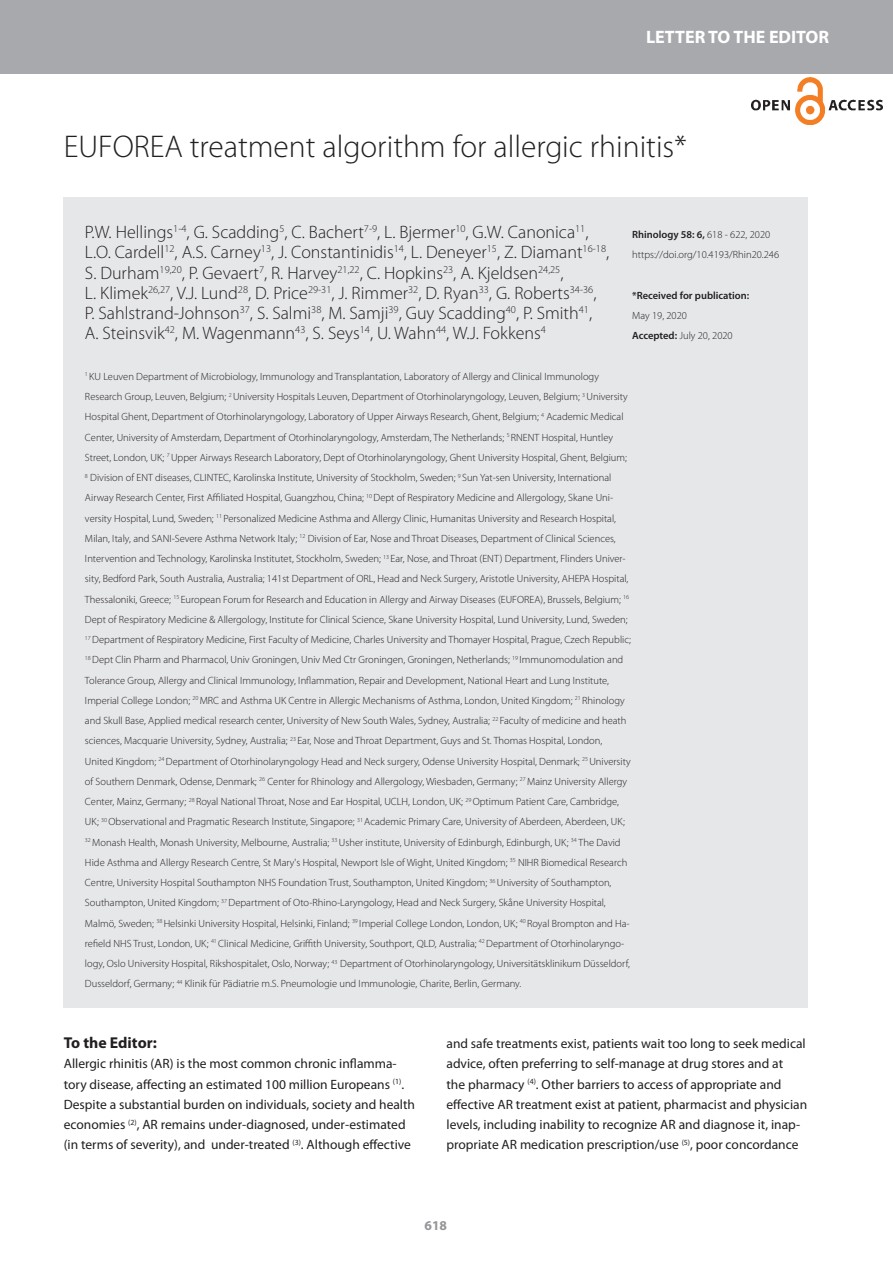
<style>
.page{position:relative;width:893px;height:1263px;background:#fff}
.page>*{position:absolute;margin:0;border:0;box-sizing:border-box;transform-origin:0 0}
.t1{font:300 31.5px "Myriad Pro";color:#231f20}
.noten{font:300 18px "Myriad Pro";color:#231f20}
.Original_Contributio{font:700 18px "Myriad Pro";color:#fff}
.Kopje{font:700 15.75px "Myriad Pro";color:#231f20}
.Kopje-2{font:13.5px/20.2px "Myriad Pro";color:#231f20}
.Paginering{font:700 13.5px "Myriad Pro";color:#939598}
.noten-2{font:300 10.5px/20.2px "Myriad Pro";color:#231f20}
.noten-3{font:600 10.5px "Myriad Pro";color:#231f20}
.s1{font-weight:300}
.s2{font-weight:600}
</style>
<div class="page">
<div style="left:0;top:0;width:893px;height:74px;background:#a8a9ad"></div>
<div style="left:64px;top:198px;width:744px;height:810px;background:#e6e7e9"></div>
<img style="left:752px;top:78px;width:130px;height:47px">
<p class="Original_Contributio" style="left:646px;top:27px;width:185px">LETTER TO THE EDITOR</p>
<p class="t1" style="left:64px;top:129px;width:624px">EUFOREA treatment algorithm for allergic rhinitis*</p>
<p class="noten" style="left:85px;top:222px;width:505px">P.W. Hellings<sup>1-4</sup>, G. Scadding<sup>5</sup>, C. Bachert<sup>7-9</sup>, L. Bjermer<sup>10</sup>, G.W. Canonica<sup>11</sup>,</p>
<p class="noten" style="left:85px;top:242px;width:526px">L.O. Cardell<sup>12</sup>, A.S. Carney<sup>13</sup>, J. Constantinidis<sup>14</sup>, L. Deneyer<sup>15</sup>, Z. Diamant<sup>16-18</sup>,</p>
<p class="noten" style="left:85px;top:263px;width:480px">S. Durham<sup>19,20</sup>, P. Gevaert<sup>7</sup>, R. Harvey<sup>21,22</sup>, C. Hopkins<sup>23</sup>, A. Kjeldsen<sup>24,25</sup>,</p>
<p class="noten" style="left:85px;top:283px;width:513px">L. Klimek<sup>26,27</sup>, V.J. Lund<sup>28</sup>, D. Price<sup>29-31</sup>, J. Rimmer<sup>32</sup>, D. Ryan<sup>33</sup>, G. Roberts<sup>34-36</sup>,</p>
<p class="noten" style="left:85px;top:303px;width:509px">P. Sahlstrand-Johnson<sup>37</sup>, S. Salmi<sup>38</sup>, M. Samji<sup>39</sup>, Guy Scadding<sup>40</sup>, P. Smith<sup>41</sup>,</p>
<p class="noten" style="left:85px;top:323px;width:463px">A. Steinsvik<sup>42</sup>, M. Wagenmann<sup>43</sup>, S. Seys<sup>14</sup>, U. Wahn<sup>44</sup>, W.J. Fokkens<sup>4</sup></p>
<p class="noten-2" style="left:85px;top:366px;width:547px"><sup>1</sup> KU Leuven Department of Microbiology, Immunology and Transplantation, Laboratory of Allergy and Clinical Immunology Research Group, Leuven, Belgium; <sup>2</sup> University Hospitals Leuven, Department of Otorhinolaryngology, Leuven, Belgium; <sup>3</sup> University Hospital Ghent, Department of Otorhinolaryngology, Laboratory of Upper Airways Research, Ghent, Belgium; <sup>4</sup> Academic Medical Center, University of Amsterdam, Department of Otorhinolaryngology, Amsterdam, The Netherlands; <sup>5</sup> RNENT Hospital, Huntley Street, London, UK; <sup>7</sup> Upper Airways Research Laboratory, Dept of Otorhinolaryngology, Ghent University Hospital, Ghent, Belgium; <sup>8</sup> Division of ENT diseases, CLINTEC, Karolinska Institute, University of Stockholm, Sweden; <sup>9</sup> Sun Yat-sen University, International Airway Research Center, First Affiliated Hospital, Guangzhou, China; <sup>10</sup> Dept of Respiratory Medicine and Allergology, Skane Uni&shy;versity Hospital, Lund, Sweden; <sup>11</sup> Personalized Medicine Asthma and Allergy Clinic, Humanitas University and Research Hospital, Milan, Italy, and SANI-Severe Asthma Network Italy; <sup>12</sup> Division of Ear, Nose and Throat Diseases, Department of Clinical Sciences, Intervention and Technology, Karolinska Institutet, Stockholm, Sweden; <sup>13</sup> Ear, Nose, and Throat (ENT) Department, Flinders Univer&shy;sity, Bedford Park, South Australia, Australia; 141st Department of ORL, Head and Neck Surgery, Aristotle University, AHEPA Hospital, Thessaloniki, Greece; <sup>15</sup> European Forum for Research and Education in Allergy and Airway Diseases (EUFOREA), Brussels, Belgium; <sup>16<br></sup>Dept of Respiratory Medicine &amp; Allergology, Institute for Clinical Science, Skane University Hospital, Lund University, Lund, Sweden; <sup>17</sup> Department of Respiratory Medicine, First Faculty of Medicine, Charles University and Thomayer Hospital, Prague, Czech Republic; <sup>18</sup> Dept Clin Pharm and Pharmacol, Univ Groningen, Univ Med Ctr Groningen, Groningen, Netherlands; <sup>19</sup> Immunomodulation and Tolerance Group, Allergy and Clinical Immunology, Inflammation, Repair and Development, National Heart and Lung Institute, Imperial College London; <sup>20</sup> MRC and Asthma UK Centre in Allergic Mechanisms of Asthma, London, United Kingdom; <sup>21</sup> Rhinology and Skull Base, Applied medical research center, University of New South Wales, Sydney, Australia; <sup>22</sup> Faculty of medicine and heath sciences, Macquarie University, Sydney, Australia; <sup>23</sup> Ear, Nose and Throat Department, Guys and St. Thomas Hospital, London, United Kingdom; <sup>24</sup> Department of Otorhinolaryngology Head and Neck surgery, Odense University Hospital, Denmark; <sup>25</sup> University of Southern Denmark, Odense, Denmark; <sup>26</sup> Center for Rhinology and Allergology, Wiesbaden, Germany; <sup>27</sup> Mainz University Allergy Center, Mainz, Germany; <sup>28</sup> Royal National Throat, Nose and Ear Hospital, UCLH, London, UK; <sup>29</sup> Optimum Patient Care, Cambridge, UK; <sup>30</sup> Observational and Pragmatic Research Institute, Singapore; <sup>31</sup> Academic Primary Care, University of Aberdeen, Aberdeen, UK; <sup>32</sup> Monash Health, Monash University, Melbourne, Australia; <sup>33</sup> Usher institute, University of Edinburgh, Edinburgh, UK; <sup>34</sup> The David Hide Asthma and Allergy Research Centre, St Mary's Hospital, Newport Isle of Wight, United Kingdom; <sup>35</sup> NIHR Biomedical Research Centre, University Hospital Southampton NHS Foundation Trust, Southampton, United Kingdom; <sup>36</sup> University of Southampton, Southampton, United Kingdom; <sup>37</sup> Department of Oto-Rhino-Laryngology, Head and Neck Surgery, Skåne University Hospital, Malmö, Sweden; <sup>38</sup> Helsinki University Hospital, Helsinki, Finland; <sup>39</sup> Imperial College London, London, UK; <sup>40</sup> Royal Brompton and Ha&shy;refield NHS Trust, London, UK; <sup>41</sup> Clinical Medicine, Griffith University, Southport, QLD, Australia; <sup>42</sup> Department of Otorhinolaryngo&shy;logy, Oslo University Hospital, Rikshospitalet, Oslo, Norway; <sup>43</sup> Department of Otorhinolaryngology, Universitätsklinikum Düsseldorf, Dusseldorf, Germany; <sup>44</sup> Klinik für Pädiatrie m.S. Pneumologie und Immunologie, Charite, Berlin, Germany.</p>
<p class="noten-3" style="left:632px;top:229px;width:140px">Rhinology 58: 6, <span class="s1">618 - 622, 2020</span></p>
<p class="noten-2" style="left:632px;top:245px;width:148px">https://doi.org/10.4193/Rhin20.246</p>
<p class="noten-3" style="left:632px;top:289px;width:119px">*Received for publication:</p>
<p class="noten-2" style="left:632px;top:306px;width:56px">May 19, 2020</p>
<p class="noten-2" style="left:632px;top:326px;width:102px"><span class="s2">Accepted:</span> July 20, 2020</p>
<p class="Kopje" style="left:64px;top:1034px;width:94px">To the Editor:</p>
<p class="Kopje-2" style="left:64px;top:1054px;width:353px">Allergic rhinitis (AR) is the most common chronic inflamma&shy;tory disease, affecting an estimated 100 million Europeans <sup>(1)</sup>.<br>Despite a substantial burden on individuals, society and health economies <sup>(2)</sup>, AR remains under-diagnosed, under-estimated (in terms of severity), and under-treated <sup>(3)</sup>. Although effective</p>
<p class="Kopje-2" style="left:446px;top:1034px;width:362px">and safe treatments exist, patients wait too long to seek medical advice, often preferring to self-manage at drug stores and at<br>the pharmacy <sup>(4)</sup>. Other barriers to access of appropriate and effective AR treatment exist at patient, pharmacist and physician levels, including inability to recognize AR and diagnose it, inap&shy;propriate AR medication prescription/use <sup>(5)</sup>, poor concordance</p>
<p class="Paginering" style="left:425px;top:1218px;width:24px">618</p>
</div>
